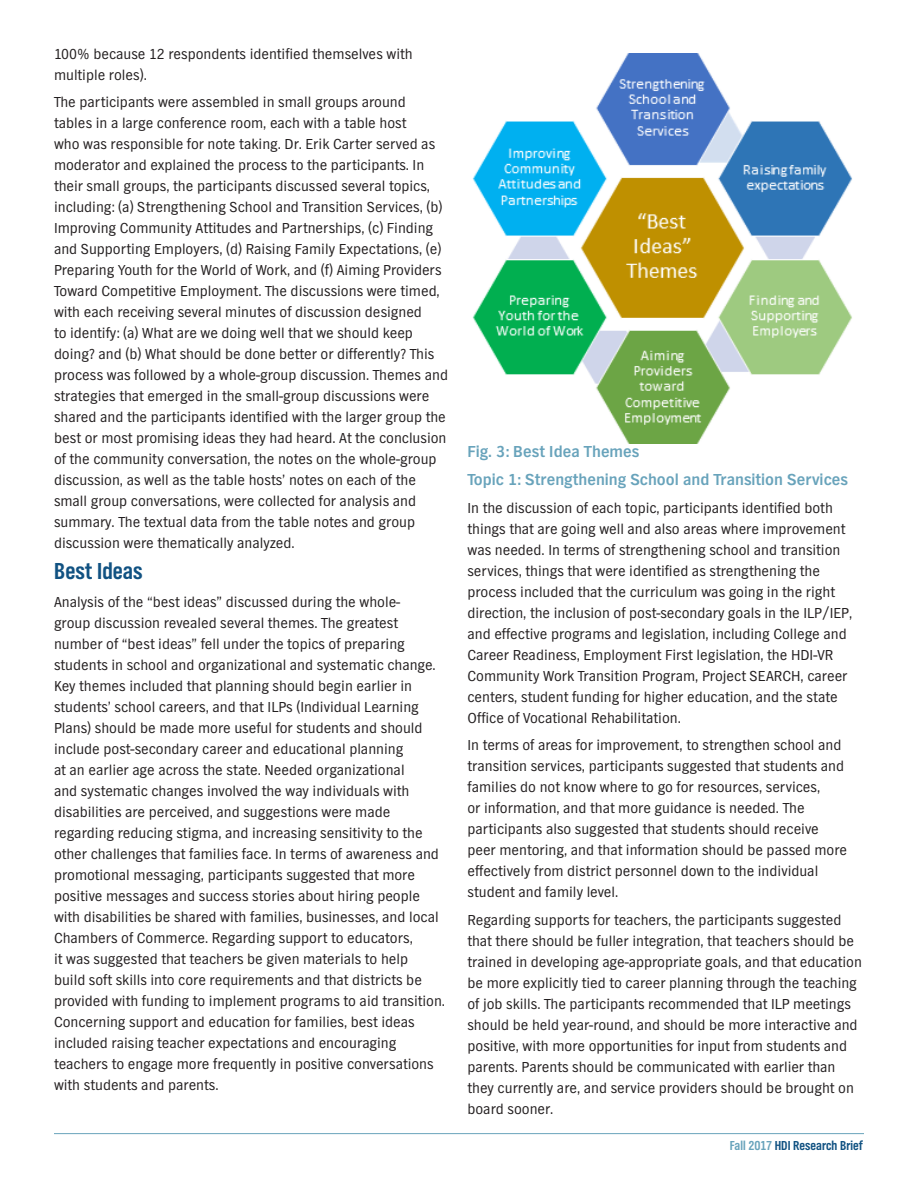
<style>
.page{position:relative;width:918px;height:1188px;background:#fff}
.page>*{position:absolute;margin:0;border:0;box-sizing:border-box;transform-origin:0 0}
.Header_1{font:700 24px "TV Nord Cond EF";letter-spacing:.005em;color:#115282}
.Header_2{font:700 16.5px "TV Nord EF";color:#68a3bb}
.Body{font:15px/21px "TV Nord EF";color:#231f20}
.t1{font:700 13.5px "TV Nord Cond EF";color:#115282}
.s1{color:#68a3bb}
</style>
<div class="page">
<img style="left:472px;top:54px;width:380px;height:389px">
<hr style="left:54px;top:1133px;width:810px;height:1px;background:#68a3bb">
<p class="Body" style="left:54px;top:43px;width:360px">100% because 12 respondents identified themselves with multiple roles).</p>
<p class="Body" style="left:54px;top:92px;width:396px">The participants were assembled in small groups around<br>tables in a large conference room, each with a table host<br>who was responsible for note taking. Dr. Erik Carter served as moderator and explained the process to the participants. In their small groups, the participants discussed several topics, including: (a) Strengthening School and Transition Services, (b)<br>Improving Community Attitudes and Partnerships, (c) Finding and Supporting Employers, (d) Raising Family Expectations, (e)<br>Preparing Youth for the World of Work, and (f) Aiming Providers Toward Competitive Employment. The discussions were timed, with each receiving several minutes of discussion designed<br>to identify: (a) What are we doing well that we should keep doing? and (b) What should be done better or differently? This process was followed by a whole-group discussion. Themes and strategies that emerged in the small-group discussions were shared and the participants identified with the larger group the best or most promising ideas they had heard. At the conclusion of the community conversation, the notes on the whole-group discussion, as well as the table hosts’ notes on each of the small group conversations, were collected for analysis and summary. The textual data from the table notes and group discussion were thematically analyzed.</p>
<p class="Header_1" style="left:54px;top:558px;width:90px">Best Ideas</p>
<p class="Body" style="left:54px;top:591px;width:393px">Analysis of the “best ideas” discussed during the whole-<br>group discussion revealed several themes. The greatest number of “best ideas” fell under the topics of preparing students in school and organizational and systematic change.<br>Key themes included that planning should begin earlier in students’ school careers, and that ILPs (Individual Learning Plans) should be made more useful for students and should include post-secondary career and educational planning<br>at an earlier age across the state. Needed organizational<br>and systematic changes involved the way individuals with disabilities are perceived, and suggestions were made regarding reducing stigma, and increasing sensitivity to the other challenges that families face. In terms of awareness and promotional messaging, participants suggested that more positive messages and success stories about hiring people with disabilities be shared with families, businesses, and local Chambers of Commerce. Regarding support to educators,<br>it was suggested that teachers be given materials to help<br>build soft skills into core requirements and that districts be provided with funding to implement programs to aid transition.<br>Concerning support and education for families, best ideas included raising teacher expectations and encouraging teachers to engage more frequently in positive conversations with students and parents.</p>
<p class="Header_2" style="left:467px;top:443px;width:174px">Fig. 3: Best Idea Themes</p>
<p class="Header_2" style="left:467px;top:470px;width:382px">Topic 1: Strengthening School and Transition Services</p>
<p class="Body" style="left:467px;top:497px;width:386px">In the discussion of each topic, participants identified both things that are going well and also areas where improvement was needed. In terms of strengthening school and transition services, things that were identified as strengthening the process included that the curriculum was going in the right direction, the inclusion of post-secondary goals in the ILP/IEP, and effective programs and legislation, including College and Career Readiness, Employment First legislation, the HDI-VR Community Work Transition Program, Project SEARCH, career centers, student funding for higher education, and the state Office of Vocational Rehabilitation.</p>
<p class="Body" style="left:467px;top:735px;width:381px">In terms of areas for improvement, to strengthen school and transition services, participants suggested that students and families do not know where to go for resources, services,<br>or information, and that more guidance is needed. The participants also suggested that students should receive peer mentoring, and that information should be passed more effectively from district personnel down to the individual student and family level.</p>
<p class="Body" style="left:467px;top:910px;width:396px">Regarding supports for teachers, the participants suggested that there should be fuller integration, that teachers should be trained in developing age-appropriate goals, and that education be more explicitly tied to career planning through the teaching of job skills. The participants recommended that ILP meetings should be held year-round, and should be more interactive and positive, with more opportunities for input from students and parents. Parents should be communicated with earlier than they currently are, and service providers should be brought on board sooner.</p>
<p class="t1" style="left:730px;top:1138px;width:135px"><span class="s1">Fall 2017</span> HDI Research Brief</p>
</div>
